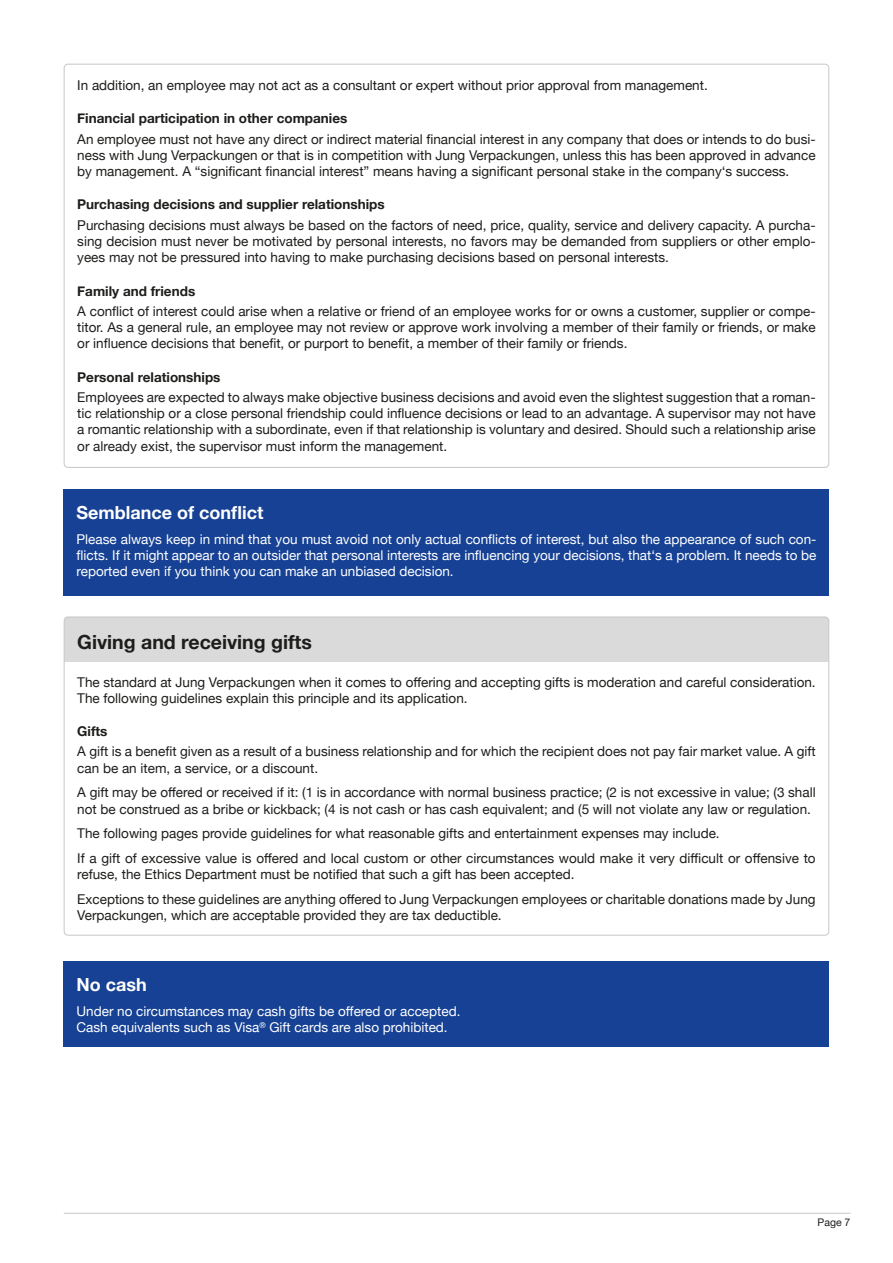
<style>
.page{position:relative;width:893px;height:1263px;background:#fff}
.page>*{position:absolute;margin:0;border:0;box-sizing:border-box;transform-origin:0 0}
.t1{font:700 19.5px "Helvetica Neue";color:#1d1d1b}
.t2{font:700 18px "Helvetica Neue";color:#fff}
.t3{font:13.5px/16.2px "Helvetica Neue";color:#1d1d1b}
.t4{font:13.5px/16.2px "Helvetica Neue";color:#fff;text-align:justify}
.t5{font:700 13.5px "Helvetica Neue";color:#1d1d1b}
.t6{font:10.5px "Helvetica Neue";color:#1d1d1b}
</style>
<div class="page">
<hr style="left:64px;top:1213px;width:786px;height:1px;background:#c7c7c6">
<div style="left:64px;top:489px;width:765px;height:106px;background:#164194"></div>
<div style="left:64px;top:617px;width:765px;height:45px;background:#dadada"></div>
<div style="left:64px;top:961px;width:765px;height:85px;background:#164194"></div>
<p class="t3" style="left:77px;top:78px;width:632px">In addition, an employee may not act as a consultant or expert without prior approval from management.</p>
<p class="t5" style="left:77px;top:108px;width:272px">Financial participation in other companies</p>
<p class="t3" style="left:77px;top:132px;width:740px;text-align:justify">An employee must not have any direct or indirect material financial interest in any company that does or intends to do busi&shy;ness with Jung Verpackungen or that is in competition with Jung Verpackungen, unless this has been approved in advance by management. A “significant financial interest” means having a significant personal stake in the company‘s success.</p>
<p class="t5" style="left:77px;top:194px;width:309px">Purchasing decisions and supplier relationships</p>
<p class="t3" style="left:77px;top:218px;width:740px;text-align:justify">Purchasing decisions must always be based on the factors of need, price, quality, service and delivery capacity. A purcha&shy;sing decision must never be motivated by personal interests, no favors may be demanded from suppliers or other emplo&shy;yees may not be pressured into having to make purchasing decisions based on personal interests.</p>
<p class="t5" style="left:77px;top:280px;width:119px">Family and friends</p>
<p class="t3" style="left:77px;top:304px;width:740px;text-align:justify">A conflict of interest could arise when a relative or friend of an employee works for or owns a customer, supplier or compe&shy;titor. As a general rule, an employee may not review or approve work involving a member of their family or friends, or make or influence decisions that benefit, or purport to benefit, a member of their family or friends.</p>
<p class="t5" style="left:77px;top:366px;width:145px">Personal relationships</p>
<p class="t3" style="left:77px;top:390px;width:740px;text-align:justify">Employees are expected to always make objective business decisions and avoid even the slightest suggestion that a roman&shy;tic relationship or a close personal friendship could influence decisions or lead to an advantage. A supervisor may not have a romantic relationship with a subordinate, even if that relationship is voluntary and desired. Should such a relationship arise or already exist, the supervisor must inform the management.</p>
<h2 class="t2" style="left:77px;top:499px;width:188px">Semblance of conflict</h2>
<p class="t4" style="left:77px;top:532px;width:741px">Please always keep in mind that you must avoid not only actual conflicts of interest, but also the appearance of such con&shy;flicts. If it might appear to an outsider that personal interests are influencing your decisions, that‘s a problem. It needs to be reported even if you think you can make an unbiased decision.</p>
<h1 class="t1" style="left:77px;top:627px;width:236px">Giving and receiving gifts</h1>
<p class="t3" style="left:77px;top:674px;width:740px">The standard at Jung Verpackungen when it comes to offering and accepting gifts is moderation and careful consideration.<br>The following guidelines explain this principle and its application.</p>
<p class="t5" style="left:77px;top:721px;width:32px">Gifts</p>
<p class="t3" style="left:77px;top:744px;width:740px">A gift is a benefit given as a result of a business relationship and for which the recipient does not pay fair market value. A gift can be an item, a service, or a discount.</p>
<p class="t3" style="left:77px;top:785px;width:740px">A gift may be offered or received if it: (1 is in accordance with normal business practice; (2 is not excessive in value; (3 shall not be construed as a bribe or kickback; (4 is not cash or has cash equivalent; and (5 will not violate any law or regulation.</p>
<p class="t3" style="left:77px;top:822px;width:740px;line-height:24.8px">The following pages provide guidelines for what reasonable gifts and entertainment expenses may include.<br>If a gift of excessive value is offered and local custom or other circumstances would make it very difficult or offensive to</p>
<p class="t3" style="left:77px;top:863px;width:740px;line-height:24.8px">refuse, the Ethics Department must be notified that such a gift has been accepted.<br>Exceptions to these guidelines are anything offered to Jung Verpackungen employees or charitable donations made by Jung</p>
<p class="t3" style="left:77px;top:908px;width:426px">Verpackungen, which are acceptable provided they are tax deductible.</p>
<h2 class="t2" style="left:77px;top:971px;width:72px">No cash</h2>
<p class="t4" style="left:77px;top:1004px;width:385px">Under no circumstances may cash gifts be offered or accepted.<br>Cash equivalents such as Visa<sup>®</sup> Gift cards are also prohibited.</p>
<p class="t6" style="left:818px;top:1215px;width:34px">Page 7</p>
</div>
